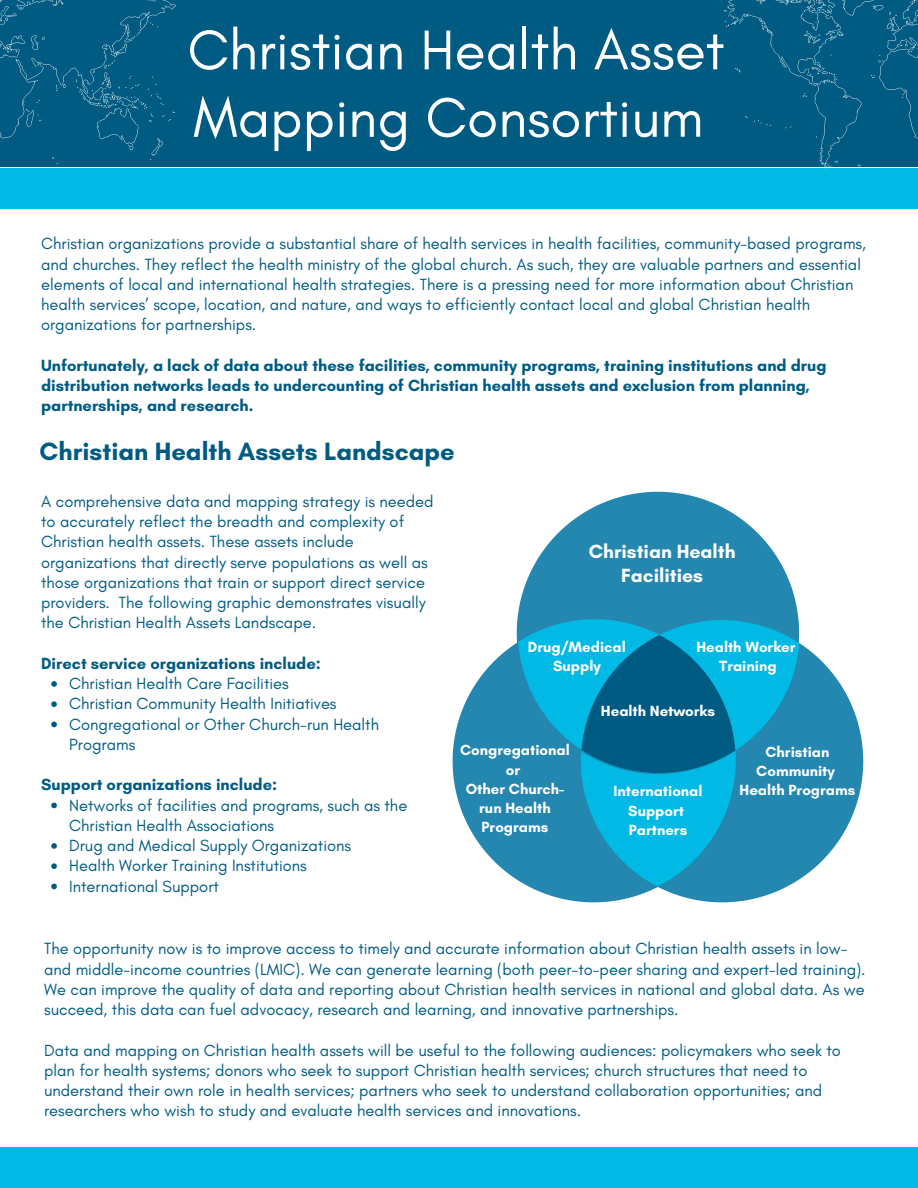
<style>
.page{position:relative;width:918px;height:1188px;background:#fff}
.page>*{position:absolute;margin:0;border:0;box-sizing:border-box;transform-origin:0 0}
.t1{font:57px/67.5px "Glacial Indifference";color:#fff}
.t2{font:700 25.5px "Glacial Indifference";color:#005b82}
.t3{font:700 19.5px/24.8px "Glacial Indifference";color:#fff;text-align:center}
.t4{font:16.5px/20.2px "Glacial Indifference";color:#005b82}
.t5{font:700 16.5px/20.2px "Glacial Indifference";color:#005b82}
.t6{font:700 15px/19.2px "Glacial Indifference";color:#fff;text-align:center}
</style>
<div class="page">
<div style="left:0;top:0;width:918px;height:166px;background:#005b82"></div>
<div style="left:0;top:168px;width:918px;height:41px;background:#00b9e4"></div>
<svg style="left:453px;top:626px;width:128px;height:276px;fill:#2487af"></svg>
<svg style="left:581px;top:629px;width:282px;height:273px;fill:#2487af"></svg>
<div style="left:581px;top:635px;width:155px;height:252px;background:#00b9e4;border-radius:50%"></div>
<svg style="left:517px;top:492px;width:282px;height:282px;fill:#2487af"></svg>
<svg style="left:518px;top:619px;width:281px;height:154px;background:#078eb7"></svg>
<div style="left:0;top:1147px;width:918px;height:41px;background:#00b9e4"></div>
<svg style="left:0;top:0;width:176px;height:167px"></svg>
<svg style="left:51px;top:681px;width:6px;height:6px"></svg>
<svg style="left:51px;top:701px;width:6px;height:6px"></svg>
<svg style="left:51px;top:722px;width:6px;height:5px"></svg>
<svg style="left:51px;top:803px;width:6px;height:5px"></svg>
<svg style="left:51px;top:843px;width:6px;height:6px"></svg>
<svg style="left:51px;top:863px;width:6px;height:6px"></svg>
<svg style="left:51px;top:884px;width:6px;height:5px"></svg>
<svg style="left:724px;top:0;width:194px;height:167px"></svg>
<h1 class="t1" style="left:188px;top:16px;width:539px">Christian Health Asset<br>Mapping Consortium</h1>
<p class="t4" style="left:41px;top:233px;width:826px">Christian organizations provide a substantial share of health services in health facilities, community-based programs, and churches. They reflect the health ministry of the global church. As such, they are valuable partners and essential elements of local and international health strategies. There is a pressing need for more information about Christian health services’ scope, location, and nature, and ways to efficiently contact local and global Christian health organizations for partnerships.</p>
<p class="t5" style="left:41px;top:355px;width:787px">Unfortunately, a lack of data about these facilities, community programs, training institutions and drug distribution networks leads to undercounting of Christian health assets and exclusion from planning, partnerships, and research.</p>
<h2 class="t2" style="left:40px;top:436px;width:417px">Christian Health Assets Landscape</h2>
<p class="t4" style="left:41px;top:491px;width:394px">A comprehensive data and mapping strategy is needed to accurately reflect the breadth and complexity of Christian health assets. These assets include organizations that directly serve populations as well as those organizations that train or support direct service providers. The following graphic demonstrates visually the Christian Health Assets Landscape.</p>
<p class="t5" style="left:41px;top:653px;width:281px">Direct service organizations include:</p>
<p class="t4" style="left:69px;top:673px;width:311px">Christian Health Care Facilities<br>Christian Community Health Initiatives<br>Congregational or Other Church-run Health<br>Programs</p>
<p class="t5" style="left:41px;top:774px;width:238px">Support organizations include:</p>
<p class="t4" style="left:69px;top:795px;width:340px">Networks of facilities and programs, such as the Christian Health Associations<br>Drug and Medical Supply Organizations<br>Health Worker Training Institutions<br>International Support</p>
<p class="t3" style="left:589px;top:538px;width:148px">Christian Health<br>Facilities</p>
<p class="t6" style="left:528px;top:637px;width:99px">Drug/Medical<br>Supply</p>
<p class="t6" style="left:696px;top:637px;width:101px">Health Worker<br>Training</p>
<p class="t6" style="left:460px;top:741px;width:111px">Congregational or<br>Other Church&shy;run Health<br>Programs</p>
<p class="t6" style="left:601px;top:702px;width:116px">Health Networks</p>
<p class="t6" style="left:613px;top:782px;width:91px">International<br>Support<br>Partners</p>
<p class="t6" style="left:740px;top:742px;width:117px">Christian<br>Community<br>Health Programs</p>
<p class="t4" style="left:44px;top:939px;width:823px">The opportunity now is to improve access to timely and accurate information about Christian health assets in low&shy;and middle-income countries (LMIC). We can generate learning (both peer-to-peer sharing and expert-led training).<br>We can improve the quality of data and reporting about Christian health services in national and global data. As we succeed, this data can fuel advocacy, research and learning, and innovative partnerships.</p>
<p class="t4" style="left:44px;top:1040px;width:798px">Data and mapping on Christian health assets will be useful to the following audiences: policymakers who seek to plan for health systems; donors who seek to support Christian health services; church structures that need to understand their own role in health services; partners who seek to understand collaboration opportunities; and researchers who wish to study and evaluate health services and innovations.</p>
</div>
